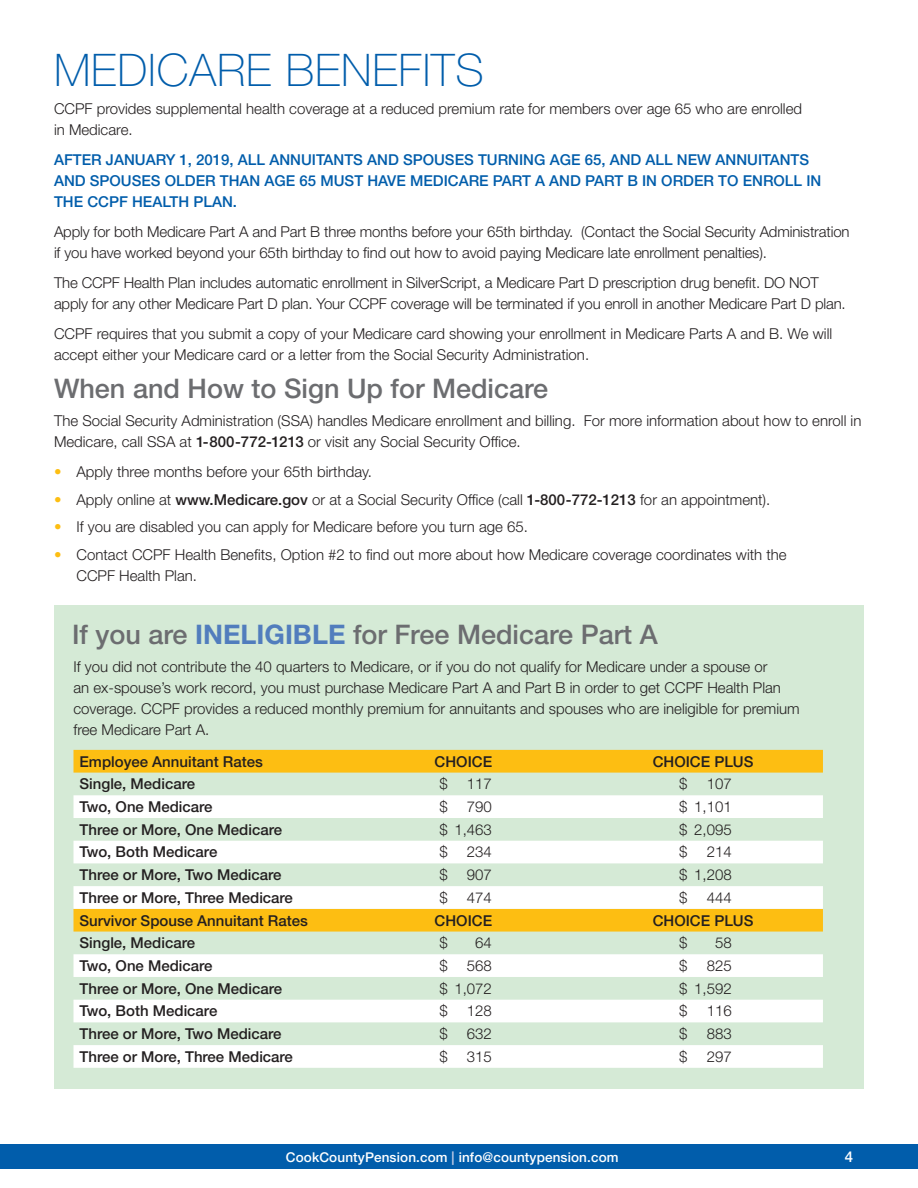
<style>
.page{position:relative;width:918px;height:1188px;background:#fff}
.page>*{position:absolute;margin:0;border:0;box-sizing:border-box;transform-origin:0 0}
.t1{font:100 45px "Helvetica Neue LT Std";letter-spacing:.02em;color:#015dab}
.t2{font:500 27px "Helvetica Neue LT Std";color:#6c6d70}
.t3{font:300 15px/21px "Helvetica Neue LT Std";color:#231f20}
.t4{font:500 15px "Helvetica Neue LT Std";color:#231f20}
.t5{font:500 15px/21px "Helvetica Neue LT Std";color:#015dab}
.t6{font:500 15px "Helvetica Neue LT Std";color:#fff}
.t7{font:500 13.5px "Helvetica Neue LT Std";letter-spacing:.01em;color:#fff}
.s1{font-weight:500}
.s2{color:#fdbe12}
.s3{font-weight:700;color:#517dbd}
.s4{color:#c6cfe8}
</style>
<div class="page">
<div style="left:0;top:1145px;width:918px;height:24px;background:#015dab"></div>
<div style="left:54px;top:605px;width:810px;height:484px;background:#d5ead6"></div>
<div style="left:74px;top:750px;width:749px;height:23px;background:#fdbe12"></div>
<svg style="left:74px;top:795px;width:749px;height:273px"></svg>
<h1 class="t1" style="left:54px;top:44px;width:431px">MEDICARE BENEFITS</h1>
<p class="t3" style="left:54px;top:98px;width:750px">CCPF provides supplemental health coverage at a reduced premium rate for members over age 65 who are enrolled in Medicare.</p>
<p class="t5" style="left:54px;top:149px;width:769px">AFTER JANUARY 1, 2019, ALL ANNUITANTS AND SPOUSES TURNING AGE 65, AND ALL NEW ANNUITANTS<br>AND SPOUSES OLDER THAN AGE 65 MUST HAVE MEDICARE PART A AND PART B IN ORDER TO ENROLL IN<br>THE CCPF HEALTH PLAN.</p>
<p class="t3" style="left:54px;top:221px;width:797px">Apply for both Medicare Part A and Part B three months before your 65th birthday. (Contact the Social Security Administration if you have worked beyond your 65th birthday to find out how to avoid paying Medicare late enrollment penalties).</p>
<p class="t3" style="left:54px;top:272px;width:793px">The CCPF Health Plan includes automatic enrollment in SilverScript, a Medicare Part D prescription drug benefit. DO NOT apply for any other Medicare Part D plan. Your CCPF coverage will be terminated if you enroll in another Medicare Part D plan.</p>
<p class="t3" style="left:54px;top:323px;width:780px">CCPF requires that you submit a copy of your Medicare card showing your enrollment in Medicare Parts A and B. We will accept either your Medicare card or a letter from the Social Security Administration.</p>
<h2 class="t2" style="left:54px;top:372px;width:496px">When and How to Sign Up for Medicare</h2>
<p class="t3" style="left:54px;top:410px;width:809px">The Social Security Administration (SSA) handles Medicare enrollment and billing. For more information about how to enroll in<br>Medicare, call SSA at <span class="s1">1-800-772-1213</span> or visit any Social Security Office.</p>
<p class="t3" style="left:54px;top:461px;width:319px"><span class="s2">•</span> Apply three months before your 65th birthday.</p>
<p class="t3" style="left:54px;top:488px;width:718px"><span class="s2">•</span> Apply online at <span class="s1">www.Medicare.gov</span> or at a Social Security Office (call <span class="s1">1-800-772-1213</span> for an appointment).</p>
<p class="t3" style="left:54px;top:516px;width:476px"><span class="s2">•</span> If you are disabled you can apply for Medicare before you turn age 65.</p>
<p class="t3" style="left:76px;top:544px;width:712px;text-indent:-22px"><span class="s2">•</span> Contact CCPF Health Benefits, Option #2 to find out more about how Medicare coverage coordinates with the<br>CCPF Health Plan.</p>
<h2 class="t2" style="left:72px;top:618px;width:587px">If you are <span class="s3">INELIGIBLE</span> for Free Medicare Part A</h2>
<p class="t3" style="left:74px;top:656px;width:728px">If you did not contribute the 40 quarters to Medicare, or if you do not qualify for Medicare under a spouse or<br>an ex-spouse’s work record, you must purchase Medicare Part A and Part B in order to get CCPF Health Plan coverage. CCPF provides a reduced monthly premium for annuitants and spouses who are ineligible for premium free Medicare Part A.</p>
<p class="t4" style="left:80px;top:752px;width:185px">Employee Annuitant Rates</p>
<p class="t4" style="left:435px;top:752px;width:59px">CHOICE</p>
<p class="t4" style="left:653px;top:752px;width:102px">CHOICE PLUS</p>
<p class="t4" style="left:79px;top:775px;width:117px">Single, Medicare</p>
<p class="t3" style="left:439px;top:773px;width:10px">$</p>
<p class="t3" style="left:467px;top:773px;width:27px">117</p>
<p class="t3" style="left:679px;top:773px;width:10px">$</p>
<p class="t3" style="left:707px;top:773px;width:27px">107</p>
<p class="t4" style="left:79px;top:798px;width:135px">Two, One Medicare</p>
<p class="t3" style="left:439px;top:796px;width:10px">$</p>
<p class="t3" style="left:467px;top:796px;width:27px">790</p>
<p class="t3" style="left:679px;top:796px;width:54px">$ 1,101</p>
<p class="t4" style="left:79px;top:820px;width:204px">Three or More, One Medicare</p>
<p class="t3" style="left:439px;top:819px;width:54px">$ 1,463</p>
<p class="t3" style="left:679px;top:819px;width:54px">$ 2,095</p>
<p class="t4" style="left:79px;top:843px;width:139px">Two, Both Medicare</p>
<p class="t3" style="left:439px;top:841px;width:10px">$</p>
<p class="t3" style="left:467px;top:841px;width:27px">234</p>
<p class="t3" style="left:679px;top:841px;width:10px">$</p>
<p class="t3" style="left:707px;top:841px;width:27px">214</p>
<p class="t4" style="left:79px;top:866px;width:204px">Three or More, Two Medicare</p>
<p class="t3" style="left:439px;top:864px;width:10px">$</p>
<p class="t3" style="left:467px;top:864px;width:27px">907</p>
<p class="t3" style="left:679px;top:864px;width:54px">$ 1,208</p>
<p class="t4" style="left:79px;top:889px;width:215px">Three or More, Three Medicare</p>
<p class="t3" style="left:439px;top:887px;width:10px">$</p>
<p class="t3" style="left:467px;top:887px;width:27px">474</p>
<p class="t3" style="left:679px;top:887px;width:10px">$</p>
<p class="t3" style="left:707px;top:887px;width:27px">444</p>
<p class="t4" style="left:79px;top:911px;width:230px">Survivor Spouse Annuitant Rates</p>
<p class="t4" style="left:435px;top:911px;width:59px">CHOICE</p>
<p class="t4" style="left:653px;top:911px;width:102px">CHOICE PLUS</p>
<p class="t4" style="left:79px;top:934px;width:117px">Single, Medicare</p>
<p class="t3" style="left:439px;top:932px;width:10px">$</p>
<p class="t3" style="left:475px;top:932px;width:18px">64</p>
<p class="t3" style="left:679px;top:932px;width:10px">$</p>
<p class="t3" style="left:715px;top:932px;width:18px">58</p>
<p class="t4" style="left:79px;top:957px;width:135px">Two, One Medicare</p>
<p class="t3" style="left:439px;top:955px;width:10px">$</p>
<p class="t3" style="left:467px;top:955px;width:27px">568</p>
<p class="t3" style="left:679px;top:955px;width:10px">$</p>
<p class="t3" style="left:707px;top:955px;width:27px">825</p>
<p class="t4" style="left:79px;top:979px;width:204px">Three or More, One Medicare</p>
<p class="t3" style="left:439px;top:978px;width:54px">$ 1,072</p>
<p class="t3" style="left:679px;top:978px;width:54px">$ 1,592</p>
<p class="t4" style="left:79px;top:1002px;width:139px">Two, Both Medicare</p>
<p class="t3" style="left:439px;top:1000px;width:10px">$</p>
<p class="t3" style="left:467px;top:1000px;width:27px">128</p>
<p class="t3" style="left:679px;top:1000px;width:10px">$</p>
<p class="t3" style="left:707px;top:1000px;width:27px">116</p>
<p class="t4" style="left:79px;top:1025px;width:204px">Three or More, Two Medicare</p>
<p class="t3" style="left:439px;top:1023px;width:10px">$</p>
<p class="t3" style="left:467px;top:1023px;width:27px">632</p>
<p class="t3" style="left:679px;top:1023px;width:10px">$</p>
<p class="t3" style="left:707px;top:1023px;width:27px">883</p>
<p class="t4" style="left:79px;top:1048px;width:215px">Three or More, Three Medicare</p>
<p class="t3" style="left:439px;top:1046px;width:10px">$</p>
<p class="t3" style="left:467px;top:1046px;width:27px">315</p>
<p class="t3" style="left:679px;top:1046px;width:10px">$</p>
<p class="t3" style="left:707px;top:1046px;width:27px">297</p>
<p class="t7" style="left:286px;top:1149px;width:334px">CookCountyPension.com <span class="s4">|</span> info@countypension.com</p>
<p class="t6" style="left:845px;top:1148px;width:10px">4</p>
</div>
